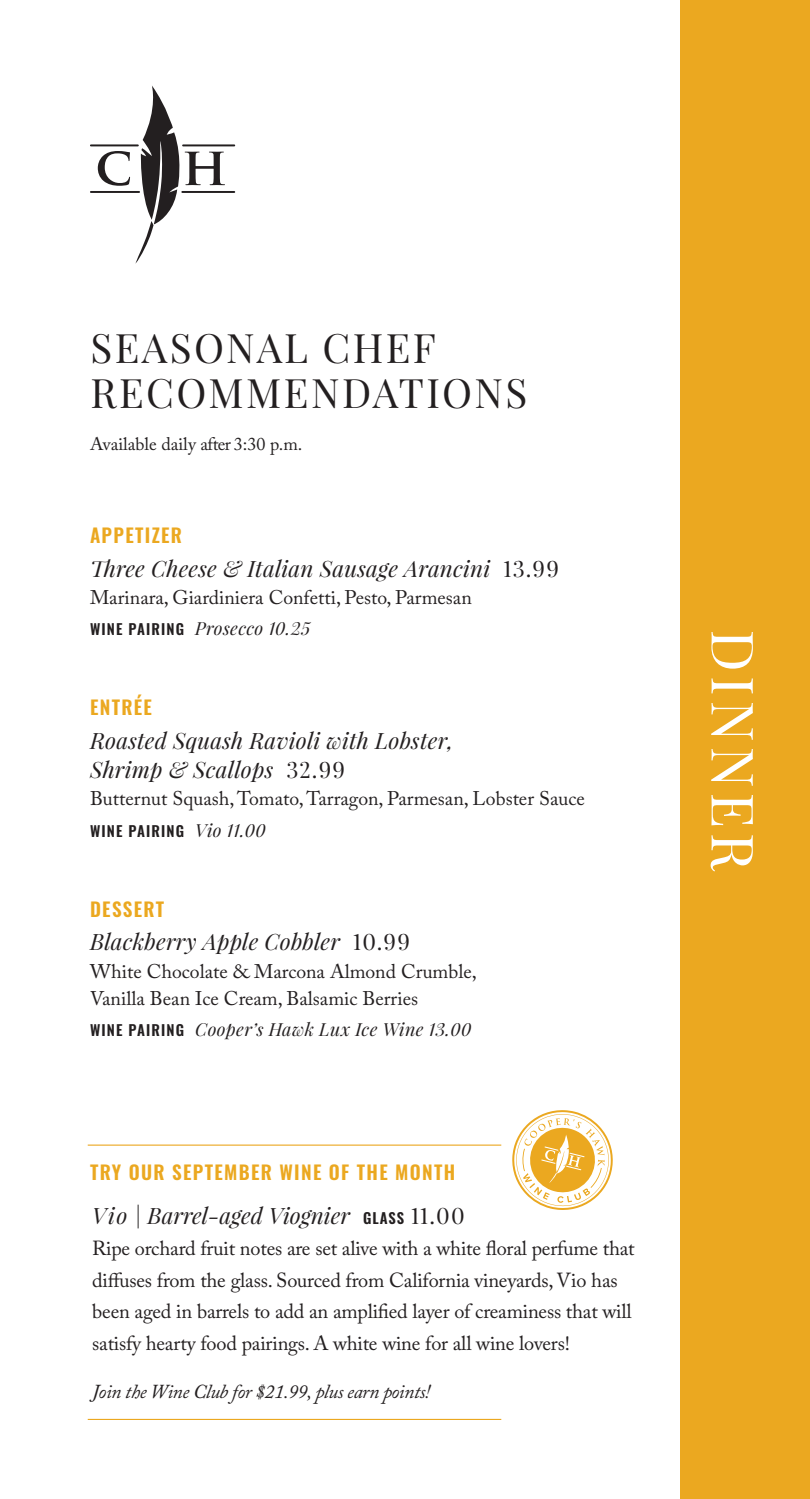
<style>
.page{position:relative;width:810px;height:1499px;background:#fff}
.page>*{position:absolute;margin:0;border:0;box-sizing:border-box;transform-origin:0 0}
.t1{font:58.5px "Playfair Display SC";letter-spacing:.08em;color:#fff}
.t2{font:40.5px/45px "Playfair Display SC";letter-spacing:.06em;color:#231f20}
.t3{font:italic 22.5px/29.2px "Playfair Display";letter-spacing:.01em;color:#231f20}
.t4{font:20.25px/31.5px "Adobe Caslon Pro";letter-spacing:-.01em;color:#231f20}
.t5{font:19.8px/27px "Adobe Caslon Pro";color:#231f20}
.t6{font:italic 19.8px "Adobe Caslon Pro";letter-spacing:-.02em;color:#231f20}
.t7{font:600 19.12px "Oswald";letter-spacing:.07em;color:#eba820}
.t8{font:italic 18px "Playfair Display";letter-spacing:.02em;color:#231f20}
.t9{font:18px "Adobe Caslon Pro";color:#231f20}
.t10{font:600 14.62px "Oswald";letter-spacing:.08em;color:#231f20}
.s1{font-style:normal}
.s2{font-family:"Oswald";font-weight:600;font-style:normal;font-size:14.62px}
.s3{font-family:"Playfair Display";font-weight:400;font-style:italic;font-size:18px}
</style>
<div class="page">
<div style="left:681px;top:0;width:129px;height:1498px;background:#eba820"></div>
<svg style="left:90px;top:85px;width:145px;height:179px"></svg>
<hr style="left:88px;top:1144px;width:413px;height:1px;background:#eba820">
<hr style="left:88px;top:1418px;width:413px;height:2px;background:#eba820">
<svg style="left:512px;top:1110px;width:101px;height:100px"></svg>
<p class="t2" style="left:90px;top:325px;width:438px">SEASONAL CHEF<br>RECOMMENDATIONS</p>
<p class="t9" style="left:90px;top:433px;width:214px">Available daily after 3:30 p.m.</p>
<p class="t7" style="left:90px;top:525px;width:94px">APPETIZER</p>
<p class="t3" style="left:90px;top:553px;width:470px">Three Cheese &amp; Italian Sausage Arancini <span class="s1">13.99</span></p>
<p class="t5" style="left:90px;top:583px;width:383px">Marinara, Giardiniera Confetti, Pesto, Parmesan</p>
<p class="t8" style="left:90px;top:616px;width:222px"><span class="s2">WINE PAIRING</span> Prosecco 10.25</p>
<p class="t7" style="left:90px;top:697px;width:64px">ENTRÉE</p>
<p class="t3" style="left:90px;top:725px;width:365px">Roasted Squash Ravioli with Lobster,<br>Shrimp &amp; Scallops <span class="s1">32.99</span></p>
<p class="t5" style="left:90px;top:785px;width:497px">Butternut Squash, Tomato, Tarragon, Parmesan, Lobster Sauce</p>
<p class="t10" style="left:90px;top:823px;width:177px">WINE PAIRING <span class="s3">Vio 11.00</span></p>
<p class="t7" style="left:90px;top:899px;width:76px">DESSERT</p>
<p class="t3" style="left:90px;top:927px;width:321px">Blackberry Apple Cobbler <span class="s1">10.99</span></p>
<p class="t5" style="left:90px;top:957px;width:388px">White Chocolate &amp; Marcona Almond Crumble,<br>Vanilla Bean Ice Cream, Balsamic Berries</p>
<p class="t8" style="left:90px;top:1017px;width:383px"><span class="s2">WINE PAIRING</span> Cooper’s Hawk Lux Ice Wine 13.00</p>
<p class="t7" style="left:90px;top:1162px;width:367px">TRY OUR SEPTEMBER WINE OF THE MONTH</p>
<p class="t3" style="left:92px;top:1200px;width:374px">Vio | Barrel-aged Viognier <span class="s2">GLASS</span> <span class="s1">11.00</span></p>
<p class="t4" style="left:92px;top:1232px;width:544px">Ripe orchard fruit notes are set alive with a white floral perfume that diffuses from the glass. Sourced from California vineyards, Vio has been aged in barrels to add an amplified layer of creaminess that will satisfy hearty food pairings. A white wine for all wine lovers!</p>
<p class="t6" style="left:92px;top:1379px;width:340px">Join the Wine Club for $21.99, plus earn points!</p>
<p class="t1" style="left:769px;top:629px;width:243px;rotate:90deg">DINNER</p>
</div>
